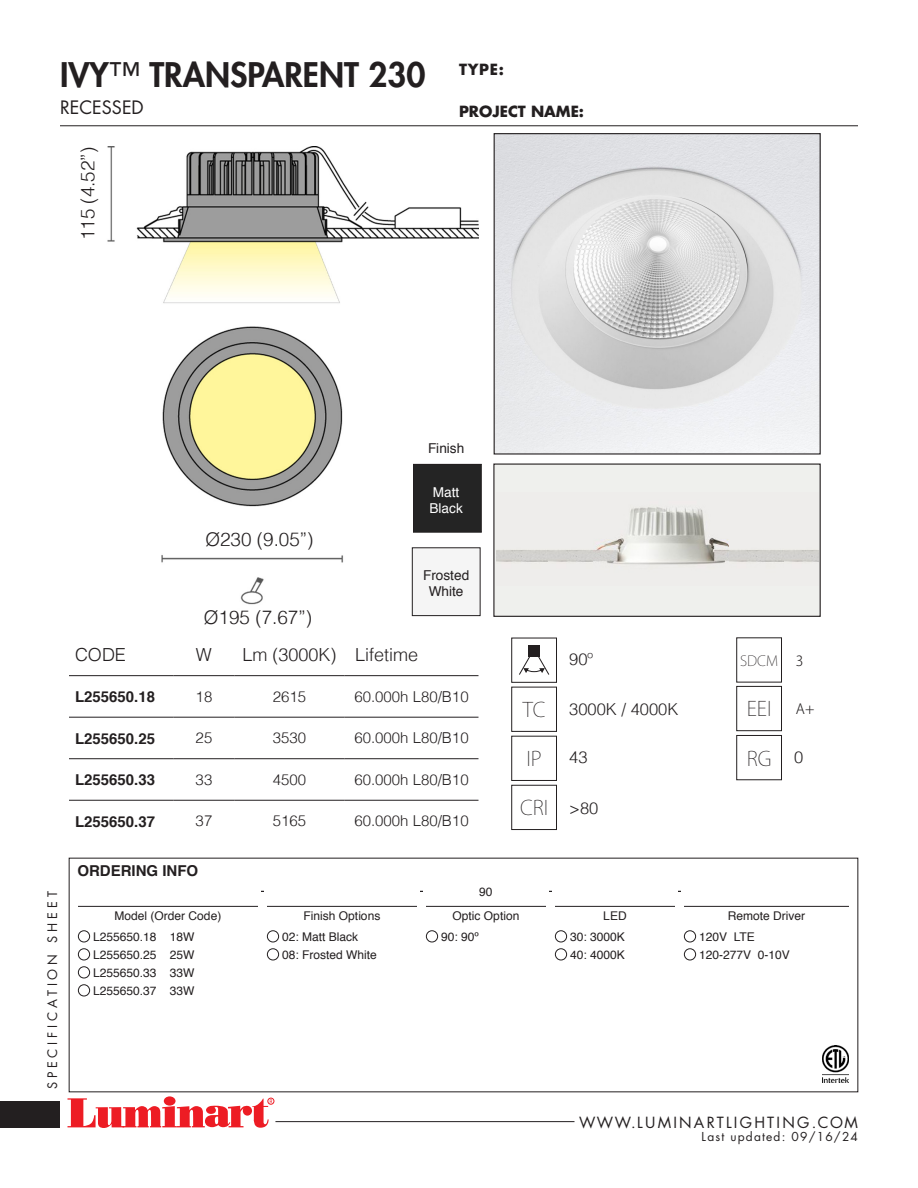
<style>
.page{position:relative;width:918px;height:1188px;background:#fff}
.page>*{position:absolute;margin:0;border:0;box-sizing:border-box;transform-origin:0 0}
.t1{font:200 69.9px "Koz Go Pro";letter-spacing:-.05em;color:#231f20}
.t2{font:800 33px "Futura Std";color:#231f20}
.t3{font:200 19.95px "Koz Go Pro";color:#231f20}
.t4{font:300 18.9px "Helvetica";color:#231f20}
.t5{font:300 18px "Helvetica";color:#231f20}
.t6{font:18px "Futura Std";color:#231f20}
.t7{font:300 16.5px "Helvetica";color:#231f20}
.t8{font:300 15px "Helvetica";color:#231f20}
.t9{font:700 15px "Helvetica";color:#231f20}
.t10{font:15px "Futura Std";letter-spacing:.15em;color:#231f20}
.t11{font:700 15px "Futura Std";color:#231f20}
.t12{font:300 13.95px "Koz Go Pro";color:#231f20}
.t13{font:200 13.95px "Koz Go Pro";color:#231f20}
.t14{font:13.65px "Helvetica";color:#231f20}
.t15{font:13.65px "Helvetica";color:#fff}
.t16{font:12.75px "Futura Std";letter-spacing:.3em;color:#231f20}
.t17{font:12px "Helvetica";color:#231f20}
.t18{font:12px "Futura Std";letter-spacing:.1em;color:#231f20}
.s1{font-weight:500}
.s2{font-weight:300;font-size:13.95px}
</style>
<div class="page">
<div style="left:0;top:1101px;width:60px;height:27px;background:#231f20"></div>
<svg style="left:164px;top:1096px;width:12px;height:10px"></svg>
<svg style="left:67px;top:1098px;width:207px;height:30px"></svg>
<hr style="left:60px;top:125px;width:798px;height:1px;background:#231f20">
<hr style="left:275px;top:1121px;width:299px;height:1px;background:#231f20">
<div style="left:494px;top:464px;width:326px;height:152px;background:#eff0ed"></div>
<div style="left:493px;top:464px;width:328px;height:153px;border:1px solid #231f20"></div>
<img style="left:496px;top:507px;width:323px;height:58px">
<img style="left:107px;top:147px;width:371px;height:470px">
<div style="left:528px;top:646px;width:12px;height:11px;background:#231f20"></div>
<svg style="left:519px;top:657px;width:31px;height:18px"></svg>
<div style="left:511px;top:638px;width:46px;height:45px;border:1px solid #231f20"></div>
<div style="left:511px;top:736px;width:46px;height:45px;border:1px solid #231f20"></div>
<div style="left:511px;top:785px;width:46px;height:45px;border:1px solid #231f20"></div>
<div style="left:511px;top:687px;width:46px;height:45px;border:1px solid #231f20"></div>
<div style="left:736px;top:686px;width:46px;height:45px;border:1px solid #231f20"></div>
<div style="left:736px;top:735px;width:46px;height:45px;border:1px solid #231f20"></div>
<div style="left:736px;top:638px;width:46px;height:44px;border:1px solid #231f20"></div>
<img style="left:496px;top:135px;width:323px;height:318px">
<div style="left:494px;top:133px;width:327px;height:322px;border:1px solid #231f20"></div>
<div style="left:414px;top:464px;width:67px;height:68px;background:#242424"></div>
<div style="left:413px;top:464px;width:69px;height:69px;border:1px solid #231f20"></div>
<div style="left:412px;top:548px;width:68px;height:68px;background:#f5f5f5"></div>
<div style="left:412px;top:547px;width:68px;height:69px;border:1px solid #231f20"></div>
<hr style="left:78px;top:906px;width:180px;height:1px;background:#231f20">
<hr style="left:555px;top:906px;width:120px;height:1px;background:#231f20">
<hr style="left:426px;top:906px;width:120px;height:1px;background:#231f20">
<hr style="left:267px;top:906px;width:150px;height:1px;background:#231f20">
<div style="left:78px;top:930px;width:12px;height:12px;border:1px solid #231f20;border-radius:50%"></div>
<div style="left:78px;top:948px;width:12px;height:12px;border:1px solid #231f20;border-radius:50%"></div>
<div style="left:78px;top:966px;width:12px;height:12px;border:1px solid #231f20;border-radius:50%"></div>
<div style="left:78px;top:984px;width:12px;height:12px;border:1px solid #231f20;border-radius:50%"></div>
<div style="left:426px;top:930px;width:12px;height:12px;border:1px solid #231f20;border-radius:50%"></div>
<div style="left:267px;top:930px;width:12px;height:12px;border:1px solid #231f20;border-radius:50%"></div>
<div style="left:555px;top:930px;width:12px;height:12px;border:1px solid #231f20;border-radius:50%"></div>
<div style="left:267px;top:948px;width:12px;height:12px;border:1px solid #231f20;border-radius:50%"></div>
<div style="left:555px;top:948px;width:12px;height:12px;border:1px solid #231f20;border-radius:50%"></div>
<img style="left:822px;top:1046px;width:27px;height:37px">
<hr style="left:684px;top:906px;width:165px;height:1px;background:#231f20">
<div style="left:684px;top:930px;width:12px;height:12px;border:1px solid #231f20;border-radius:50%"></div>
<div style="left:684px;top:948px;width:12px;height:12px;border:1px solid #231f20;border-radius:50%"></div>
<div style="left:205px;top:532px;width:109px;height:24px;background:#fff"></div>
<div style="left:204px;top:610px;width:108px;height:24px;background:#fff"></div>
<div style="left:84px;top:175px;width:24px;height:34px;background:#fff"></div>
<hr style="left:69px;top:675px;width:104px;height:1px;background:#231f20">
<hr style="left:173px;top:675px;width:62px;height:1px;background:#231f20">
<hr style="left:235px;top:675px;width:109px;height:1px;background:#231f20">
<hr style="left:344px;top:675px;width:134px;height:1px;background:#231f20">
<hr style="left:69px;top:717px;width:104px;height:1px;background:#231f20">
<hr style="left:173px;top:717px;width:62px;height:1px;background:#231f20">
<hr style="left:235px;top:717px;width:109px;height:1px;background:#231f20">
<hr style="left:344px;top:717px;width:134px;height:1px;background:#231f20">
<hr style="left:69px;top:758px;width:104px;height:1px;background:#231f20">
<hr style="left:173px;top:758px;width:62px;height:1px;background:#231f20">
<hr style="left:235px;top:758px;width:109px;height:1px;background:#231f20">
<hr style="left:344px;top:758px;width:134px;height:1px;background:#231f20">
<hr style="left:69px;top:800px;width:104px;height:1px;background:#231f20">
<hr style="left:173px;top:800px;width:62px;height:1px;background:#231f20">
<hr style="left:235px;top:800px;width:109px;height:1px;background:#231f20">
<hr style="left:344px;top:800px;width:134px;height:1px;background:#231f20">
<p class="t2" style="left:60px;top:54px;width:367px">IVY<span class="s1">™</span> TRANSPARENT 230</p>
<p class="t6" style="left:60px;top:96px;width:85px">RECESSED</p>
<p class="t4" style="left:73px;top:240px;width:95px;rotate:-90deg">115 (4.52”)</p>
<p class="t11" style="left:459px;top:59px;width:47px">TYPE:</p>
<p class="t11" style="left:459px;top:101px;width:127px">PROJECT NAME:</p>
<p class="t14" style="left:428px;top:437px;width:38px">Finish</p>
<p class="t16" style="left:44px;top:1089px;width:199px;rotate:-90deg">SPECIFICATION SHEET</p>
<p class="t4" style="left:205px;top:524px;width:110px">Ø230 (9.05”)</p>
<p class="t4" style="left:204px;top:602px;width:110px">Ø195 (7.67”)</p>
<p class="t15" style="left:433px;top:481px;width:28px">Matt</p>
<p class="t15" style="left:430px;top:498px;width:35px">Black</p>
<p class="t14" style="left:423px;top:564px;width:48px">Frosted</p>
<p class="t14" style="left:429px;top:581px;width:36px">White</p>
<p class="t5" style="left:75px;top:641px;width:52px">CODE</p>
<p class="t5" style="left:196px;top:641px;width:18px">W</p>
<p class="t5" style="left:242px;top:641px;width:96px">Lm (3000K)</p>
<p class="t5" style="left:355px;top:641px;width:65px">Lifetime</p>
<p class="t9" style="left:75px;top:685px;width:82px">L255650.18</p>
<p class="t8" style="left:196px;top:684px;width:18px">18</p>
<p class="t8" style="left:273px;top:684px;width:35px">2615</p>
<p class="t8" style="left:354px;top:684px;width:116px">60.000h L80/B10</p>
<p class="t9" style="left:75px;top:726px;width:82px">L255650.25</p>
<p class="t8" style="left:196px;top:726px;width:18px">25</p>
<p class="t8" style="left:273px;top:726px;width:35px">3530</p>
<p class="t8" style="left:354px;top:726px;width:116px">60.000h L80/B10</p>
<p class="t9" style="left:75px;top:768px;width:82px">L255650.33</p>
<p class="t8" style="left:196px;top:767px;width:18px">33</p>
<p class="t8" style="left:273px;top:767px;width:35px">4500</p>
<p class="t8" style="left:354px;top:767px;width:116px">60.000h L80/B10</p>
<p class="t9" style="left:75px;top:809px;width:82px">L255650.37</p>
<p class="t8" style="left:196px;top:809px;width:18px">37</p>
<p class="t8" style="left:273px;top:809px;width:35px">5165</p>
<p class="t8" style="left:354px;top:809px;width:116px">60.000h L80/B10</p>
<p class="t7" style="left:569px;top:646px;width:25px">90º</p>
<p class="t7" style="left:569px;top:696px;width:111px">3000K / 4000K</p>
<p class="t7" style="left:569px;top:744px;width:20px">43</p>
<p class="t7" style="left:794px;top:744px;width:11px">0</p>
<p class="t7" style="left:569px;top:795px;width:31px">&gt;80</p>
<p class="t13" style="left:740px;top:651px;width:39px">SDCM</p>
<p class="t12" style="left:796px;top:651px;width:9px">3</p>
<p class="t3" style="left:523px;top:697px;width:24px">TC</p>
<p class="t12" style="left:571px;top:701px;width:141px">2700K / 3000K / 4000K</p>
<p class="t3" style="left:747px;top:696px;width:26px">EEI</p>
<p class="t3" style="left:747px;top:745px;width:58px">RG <span class="s2">1</span></p>
<p class="t12" style="left:796px;top:700px;width:20px">A+</p>
<p class="t3" style="left:527px;top:746px;width:17px">IP</p>
<p class="t3" style="left:520px;top:795px;width:30px">CRI</p>
<p class="t12" style="left:571px;top:750px;width:17px">40</p>
<p class="t12" style="left:571px;top:799px;width:17px">93</p>
<p class="t9" style="left:77px;top:858px;width:122px">ORDERING INFO</p>
<p class="t17" style="left:115px;top:906px;width:108px">Model (Order Code)</p>
<p class="t17" style="left:304px;top:906px;width:78px">Finish Options</p>
<p class="t17" style="left:453px;top:906px;width:68px">Optic Option</p>
<p class="t17" style="left:603px;top:906px;width:25px">LED</p>
<p class="t17" style="left:93px;top:927px;width:103px">L255650.18 18W</p>
<p class="t17" style="left:93px;top:945px;width:103px">L255650.25 25W</p>
<p class="t17" style="left:93px;top:963px;width:103px">L255650.33 33W</p>
<p class="t17" style="left:93px;top:981px;width:103px">L255650.37 33W</p>
<p class="t17" style="left:479px;top:882px;width:15px">90</p>
<p class="t17" style="left:441px;top:927px;width:39px">90: 90º</p>
<p class="t17" style="left:282px;top:927px;width:78px">02: Matt Black</p>
<p class="t17" style="left:570px;top:927px;width:56px">30: 3000K</p>
<p class="t17" style="left:282px;top:945px;width:96px">08: Frosted White</p>
<p class="t17" style="left:570px;top:945px;width:56px">40: 4000K</p>
<p class="t3" style="left:748px;top:892px;width:23px">08</p>
<p class="t3" style="left:748px;top:941px;width:23px">13</p>
<p class="t17" style="left:728px;top:906px;width:79px">Remote Driver</p>
<p class="t17" style="left:699px;top:927px;width:57px">120V LTE</p>
<p class="t17" style="left:699px;top:945px;width:92px">120-277V 0-10V</p>
<p class="t10" style="left:579px;top:1113px;width:280px">WWW.LUMINARTLIGHTING.COM</p>
<p class="t1" style="left:750px;top:1107px;width:175px">SHINY</p>
<p class="t18" style="left:702px;top:1129px;width:158px">Last updated: 09/16/24</p>
</div>
